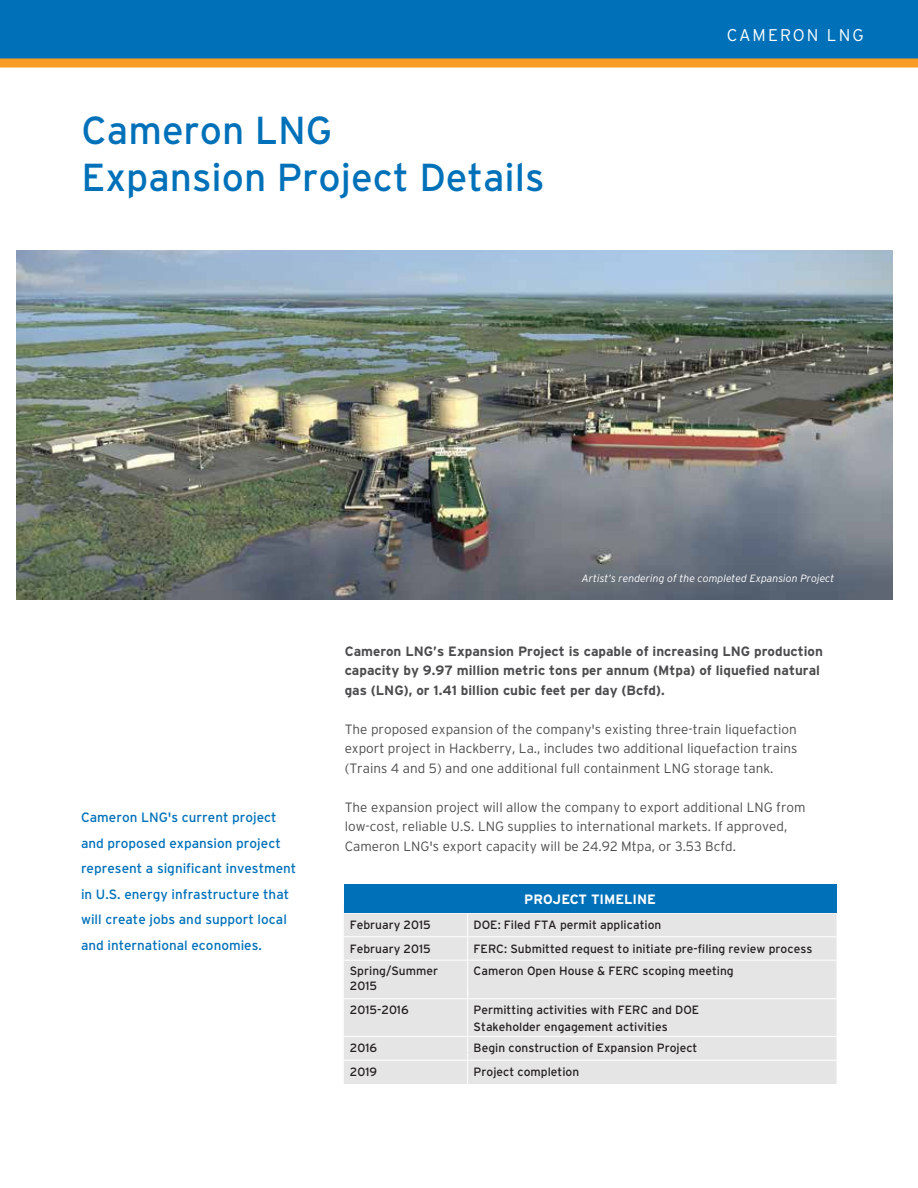
<style>
.page{position:relative;width:918px;height:1188px;background:#fff}
.page>*{position:absolute;margin:0;border:0;box-sizing:border-box;transform-origin:0 0}
.t1{font:39px/46.8px "Interstate";color:#0071b9}
.t2{font:300 16.95px "Interstate";letter-spacing:.12em;color:#fff}
.t3{font:300 13.5px/19.5px "Interstate";color:#4d4d4f;text-align:justify}
.t4{font:13.5px/25.5px "Interstate";color:#0071b9}
.t5{font:700 13.5px/19.5px "Interstate";color:#4d4d4f}
.t6{font:700 13.5px "Interstate";color:#fff}
.t7{font:12px/14.4px "Interstate";color:#231f20}
.t8{font:italic 300 10.5px "Interstate";color:#fff}
</style>
<div class="page">
<img style="left:16px;top:251px;width:876px;height:349px">
<div style="left:0;top:0;width:918px;height:58px;background:#0071b9"></div>
<div style="left:344px;top:914px;width:493px;height:170px;background:#e5e5e6"></div>
<hr style="left:344px;top:936px;width:124px;height:1px;background:#fff">
<hr style="left:468px;top:936px;width:369px;height:1px;background:#fff">
<hr style="left:344px;top:960px;width:124px;height:1px;background:#fff">
<hr style="left:468px;top:960px;width:369px;height:1px;background:#fff">
<hr style="left:344px;top:998px;width:124px;height:1px;background:#fff">
<hr style="left:468px;top:998px;width:369px;height:1px;background:#fff">
<hr style="left:344px;top:1036px;width:124px;height:1px;background:#fff">
<hr style="left:468px;top:1036px;width:369px;height:1px;background:#fff">
<hr style="left:344px;top:1060px;width:124px;height:1px;background:#fff">
<hr style="left:468px;top:1060px;width:369px;height:1px;background:#fff">
<svg style="left:467px;top:914px;width:1px;height:22px"></svg>
<hr style="left:467px;top:937px;width:1px;height:59px;background:#fff">
<hr style="left:467px;top:990px;width:1px;height:62px;background:#fff">
<hr style="left:467px;top:1053px;width:1px;height:31px;background:#fff">
<div style="left:344px;top:885px;width:493px;height:28px;background:#0071b9"></div>
<div style="left:0;top:58px;width:918px;height:9px;background:#f99c25"></div>
<h1 class="t1" style="left:81px;top:107px;width:465px">Cameron LNG<br>Expansion Project Details</h1>
<p class="t2" style="left:727px;top:24px;width:138px">CAMERON LNG</p>
<p class="t8" style="left:582px;top:572px;width:254px">Artist’s rendering of the completed Expansion Project</p>
<p class="t4" style="left:81px;top:805px;width:217px">Cameron LNG's current project and proposed expansion project represent a significant investment in U.S. energy infrastructure that will create jobs and support local and international economies.</p>
<p class="t5" style="left:345px;top:641px;width:480px">Cameron LNG’s Expansion Project is capable of increasing LNG production capacity by 9.97 million metric tons per annum (Mtpa) of liquefied natural gas (LNG), or 1.41 billion cubic feet per day (Bcfd).</p>
<p class="t3" style="left:345px;top:719px;width:454px">The proposed expansion of the company's existing three-train liquefaction export project in Hackberry, La., includes two additional liquefaction trains (Trains 4 and 5) and one additional full containment LNG storage tank.</p>
<p class="t3" style="left:345px;top:797px;width:462px;text-align:left">The expansion project will allow the company to export additional LNG from low-cost, reliable U.S. LNG supplies to international markets. If approved,<br>Cameron LNG's export capacity will be 24.92 Mtpa, or 3.53 Bcfd.</p>
<p class="t6" style="left:524px;top:891px;width:133px">PROJECT TIMELINE</p>
<p class="t7" style="left:350px;top:918px;width:83px">February 2015</p>
<p class="t7" style="left:474px;top:918px;width:189px">DOE: Filed FTA permit application</p>
<p class="t7" style="left:350px;top:942px;width:83px">February 2015</p>
<p class="t7" style="left:474px;top:942px;width:340px">FERC: Submitted request to initiate pre-filing review process</p>
<p class="t7" style="left:350px;top:964px;width:90px">Spring/Summer<br>2015</p>
<p class="t7" style="left:474px;top:964px;width:262px">Cameron Open House &amp; FERC scoping meeting</p>
<p class="t7" style="left:350px;top:1003px;width:60px">2015-2016</p>
<p class="t7" style="left:474px;top:1002px;width:227px;line-height:16.5px">Permitting activities with FERC and DOE<br>Stakeholder engagement activities</p>
<p class="t7" style="left:350px;top:1041px;width:29px">2016</p>
<p class="t7" style="left:474px;top:1041px;width:225px">Begin construction of Expansion Project</p>
<p class="t7" style="left:350px;top:1064px;width:29px">2019</p>
<p class="t7" style="left:474px;top:1064px;width:107px">Project completion</p>
</div>
